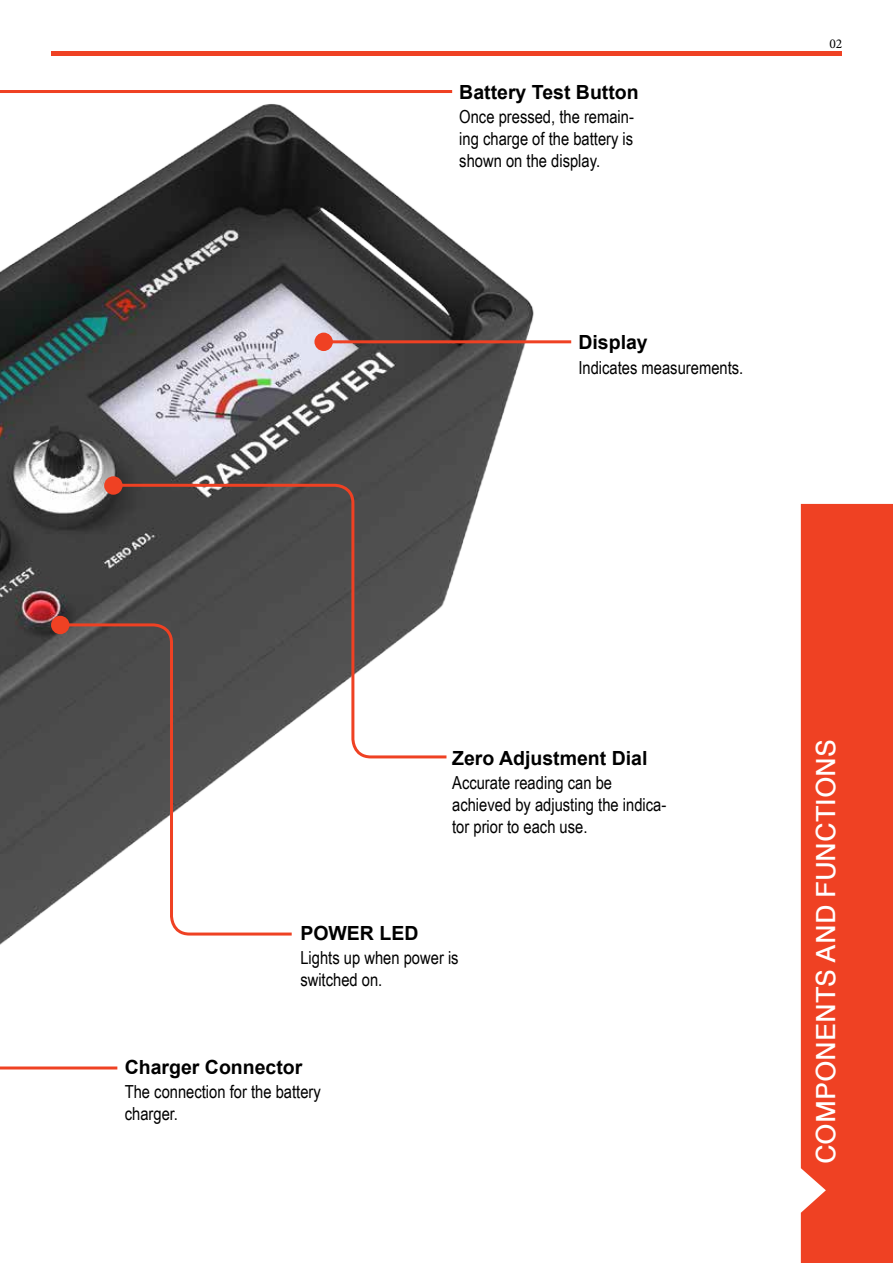
<style>
.page{position:relative;width:893px;height:1263px;background:#fff}
.page>*{position:absolute;margin:0;border:0;box-sizing:border-box;transform-origin:0 0}
.t1{font:27px "Kelvetica Nobis";color:#fff}
.t2{font:700 19.5px "Arial";color:#000}
.t3{font:18px/21.6px "Arial Narrow";color:#000}
.t4{font:13.5px "Minion Pro";color:#000}
</style>
<div class="page">
<hr style="left:51px;top:51px;width:791px;height:4px;background:#ef4123">
<img style="left:0;top:241px;width:554px;height:441px">
<div style="left:51px;top:616px;width:18px;height:18px;background:#ef4123;border-radius:50%"></div>
<svg style="left:0;top:682px;width:118px;height:388px"></svg>
<svg style="left:57px;top:622px;width:235px;height:315px"></svg>
<svg style="left:0;top:90px;width:455px;height:435px"></svg>
<svg style="left:108px;top:482px;width:341px;height:278px"></svg>
<hr style="left:324px;top:340px;width:247px;height:3px;background:#ef4123">
<div style="left:801px;top:504px;width:92px;height:759px;background:#ef4123"></div>
<p class="t2" style="left:459px;top:78px;width:181px">Battery Test Button</p>
<p class="t3" style="left:459px;top:106px;width:176px;text-align:justify">Once pressed, the remain&shy;ing charge of the battery is shown on the display.</p>
<p class="t2" style="left:578px;top:329px;width:71px">Display</p>
<p class="t3" style="left:578px;top:356px;width:166px">Indicates measurements.</p>
<p class="t4" style="left:829px;top:35px;width:14px">02</p>
<p class="t2" style="left:452px;top:744px;width:197px">Zero Adjustment Dial</p>
<p class="t3" style="left:452px;top:771px;width:216px">Accurate reading can be achieved by adjusting the indica&shy;tor prior to each use.</p>
<p class="t2" style="left:300px;top:919px;width:120px">POWER LED</p>
<p class="t3" style="left:300px;top:946px;width:160px">Lights up when power is switched on.</p>
<p class="t2" style="left:125px;top:1053px;width:179px">Charger Connector</p>
<p class="t3" style="left:125px;top:1080px;width:198px">The connection for the battery charger.</p>
<h1 class="t1" style="left:815px;top:1164px;width:423px;rotate:-90deg">Com ponents and Functions</h1>
</div>
